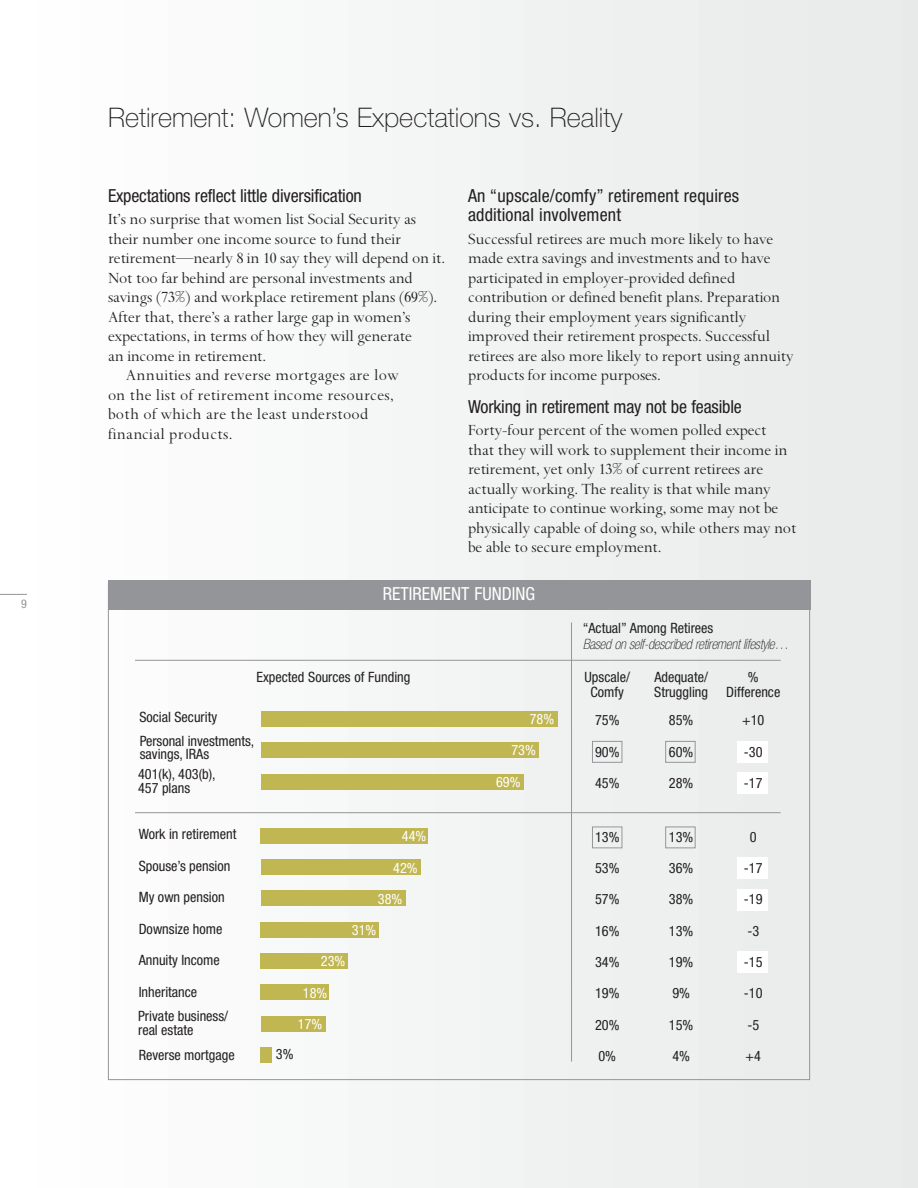
<style>
.page{position:relative;width:918px;height:1188px;background:#f3f5f4}
.page>*{position:absolute;margin:0;border:0;box-sizing:border-box;transform-origin:0 0}
.t1{font:100 27px "Helvetica Neue";color:#231f20}
.t2{font:condensed 18px "Helvetica Neue";letter-spacing:-.01em;color:#231f20}
.t3{font:condensed 18px/19.5px "Helvetica Neue";letter-spacing:.01em;color:#231f20}
.t4{font:condensed 18px "Helvetica Neue";color:#fff}
.t5{font:17.25px/19.5px "Spectrum";letter-spacing:-.01em;color:#231f20}
.t6{font:17.25px "Spectrum";letter-spacing:.015em;color:#231f20}
.t7{font:condensed 14.25px/31.3px "Helvetica Neue";color:#231f20}
.t8{font:italic 100 condensed 14.25px "Helvetica Neue";letter-spacing:-.02em;color:#231f20}
.t9{font:condensed 14.25px/31.2px "Helvetica Neue";color:#fff}
.t10{font:condensed 12px "Helvetica Neue";color:#939598}
</style>
<div class="page">
<div style="left:108px;top:580px;width:702px;height:30px;background:#939598"></div>
<div style="left:261px;top:1047px;width:11px;height:15px;background:#c0b652"></div>
<div style="left:261px;top:1016px;width:64px;height:15px;background:#c0b652"></div>
<div style="left:261px;top:985px;width:68px;height:15px;background:#c0b652"></div>
<div style="left:261px;top:953px;width:87px;height:15px;background:#c0b652"></div>
<div style="left:261px;top:922px;width:118px;height:15px;background:#c0b652"></div>
<div style="left:261px;top:891px;width:144px;height:15px;background:#c0b652"></div>
<div style="left:261px;top:859px;width:160px;height:15px;background:#c0b652"></div>
<div style="left:261px;top:828px;width:167px;height:15px;background:#c0b652"></div>
<div style="left:261px;top:774px;width:262px;height:15px;background:#c0b652"></div>
<div style="left:261px;top:743px;width:278px;height:15px;background:#c0b652"></div>
<div style="left:261px;top:711px;width:297px;height:16px;background:#c0b652"></div>
<div style="left:592px;top:741px;width:30px;height:22px;border:1px solid #939598"></div>
<div style="left:665px;top:741px;width:31px;height:22px;border:1px solid #939598"></div>
<div style="left:592px;top:827px;width:30px;height:21px;border:1px solid #939598"></div>
<div style="left:665px;top:827px;width:31px;height:21px;border:1px solid #939598"></div>
<hr style="left:135px;top:812px;width:646px;height:1px;background:#939598">
<div style="left:738px;top:951px;width:30px;height:22px;background:#fff"></div>
<div style="left:738px;top:889px;width:30px;height:22px;background:#fff"></div>
<div style="left:738px;top:857px;width:30px;height:22px;background:#fff"></div>
<div style="left:738px;top:772px;width:30px;height:22px;background:#fff"></div>
<div style="left:738px;top:741px;width:30px;height:22px;background:#fff"></div>
<hr style="left:135px;top:660px;width:646px;height:1px;background:#939598">
<hr style="left:571px;top:622px;width:1px;height:440px;background:#939598">
<svg style="left:0;top:594px;width:27px;height:1px"></svg>
<p class="t10" style="left:21px;top:599px;width:7px">9</p>
<h1 class="t1" style="left:108px;top:108px;width:516px">Retirement: Women’s Expectations vs. Reality</h1>
<p class="t2" style="left:108px;top:189px;width:255px">Expectations reflect little diversification</p>
<p class="t5" style="left:108px;top:211px;width:310px">It’s no surprise that women list Social Security as</p>
<p class="t5" style="left:108px;top:230px;width:295px">their number one income source to fund their</p>
<p class="t5" style="left:108px;top:250px;width:339px">retirement—nearly 8 in 10 say they will depend on it.</p>
<p class="t5" style="left:108px;top:269px;width:306px">Not too far behind are personal investments and</p>
<p class="t5" style="left:108px;top:289px;width:331px">savings (73%) and workplace retirement plans (69%).</p>
<p class="t5" style="left:108px;top:308px;width:304px">After that, there’s a rather large gap in women’s</p>
<p class="t5" style="left:108px;top:328px;width:306px">expectations, in terms of how they will generate</p>
<p class="t5" style="left:108px;top:347px;width:160px">an income in retirement.</p>
<p class="t6" style="left:126px;top:369px;width:274px">Annuities and reverse mortgages are low</p>
<p class="t6" style="left:108px;top:388px;width:287px">on the list of retirement income resources,</p>
<p class="t6" style="left:108px;top:408px;width:262px">both of which are the least understood</p>
<p class="t6" style="left:108px;top:427px;width:126px">financial products.</p>
<p class="t3" style="left:468px;top:187px;width:273px">An “upscale/comfy” retirement requires additional involvement</p>
<p class="t5" style="left:468px;top:230px;width:327px">Successful retirees are much more likely to have made extra savings and investments and to have participated in employer-provided defined contribution or defined benefit plans. Preparation during their employment years significantly improved their retirement prospects. Successful retirees are also more likely to report using annuity products for income purposes.</p>
<p class="t2" style="left:468px;top:400px;width:275px">Working in retirement may not be feasible</p>
<p class="t5" style="left:468px;top:422px;width:330px">Forty-four percent of the women polled expect that they will work to supplement their income in retirement, yet only 13% of current retirees are actually working. The reality is that while many anticipate to continue working, some may not be physically capable of doing so, while others may not be able to secure employment.</p>
<p class="t4" style="left:383px;top:587px;width:154px">RETIREMENT FUNDING</p>
<p class="t7" style="left:139px;top:703px;width:79px">Social Security</p>
<p class="t7" style="left:256px;top:662px;width:155px">Expected Sources of Funding</p>
<p class="t7" style="left:140px;top:735px;width:116px;line-height:13.5px">Personal investments, savings, IRAs</p>
<p class="t7" style="left:138px;top:768px;width:76px;line-height:13.6px">401(k) 403(b)<br>457 plans</p>
<p class="t7" style="left:139px;top:820px;width:99px">Work in retirement</p>
<p class="t7" style="left:139px;top:851px;width:93px">Spouse’s pension</p>
<p class="t7" style="left:139px;top:883px;width:88px">My own pension</p>
<p class="t7" style="left:139px;top:914px;width:85px">Downsize home</p>
<p class="t7" style="left:139px;top:946px;width:83px">Annuity Income</p>
<p class="t7" style="left:139px;top:977px;width:60px">Inheritance</p>
<p class="t7" style="left:138px;top:1011px;width:92px;line-height:13.5px">Private business/ real estate</p>
<p class="t7" style="left:139px;top:1040px;width:98px">Reverse mortgage</p>
<p class="t7" style="left:276px;top:1040px;width:19px">3%</p>
<p class="t9" style="left:402px;top:822px;width:26px">44%</p>
<p class="t9" style="left:378px;top:853px;width:41px;text-indent:15px">42%<br>38%</p>
<p class="t9" style="left:352px;top:916px;width:26px">31%</p>
<p class="t9" style="left:321px;top:947px;width:26px">23%</p>
<p class="t9" style="left:305px;top:978px;width:24px;text-align:center">8%<br>7%</p>
<p class="t9" style="left:511px;top:705px;width:44px;text-indent:18px">78%<br>73%</p>
<p class="t9" style="left:496px;top:768px;width:26px">69%</p>
<p class="t7" style="left:583px;top:614px;width:132px">“Actual” Among Retirees</p>
<p class="t8" style="left:583px;top:639px;width:208px">Based on self-described retirement lifestyle…</p>
<p class="t7" style="left:585px;top:670px;width:47px;line-height:15.3px;text-align:center">Upscale/<br>Comfy</p>
<p class="t7" style="left:595px;top:706px;width:26px;text-align:justify">75% 90% 45%</p>
<p class="t7" style="left:595px;top:822px;width:26px">13%<br>53%</p>
<p class="t7" style="left:595px;top:885px;width:26px">57%<br>16%</p>
<p class="t7" style="left:595px;top:947px;width:26px">34%</p>
<p class="t7" style="left:595px;top:979px;width:26px">19%</p>
<p class="t7" style="left:595px;top:1010px;width:26px">20%</p>
<p class="t7" style="left:598px;top:1041px;width:19px">0%</p>
<p class="t7" style="left:654px;top:670px;width:55px;line-height:15.3px">Adequate/<br>Struggling</p>
<p class="t7" style="left:669px;top:706px;width:26px">85%<br>60%</p>
<p class="t7" style="left:669px;top:769px;width:26px">28%</p>
<p class="t7" style="left:669px;top:822px;width:26px;text-align:justify">13% 36% 38%</p>
<p class="t7" style="left:669px;top:916px;width:26px">13%</p>
<p class="t7" style="left:669px;top:947px;width:26px">19%<br>9%</p>
<p class="t7" style="left:669px;top:1010px;width:26px">15%</p>
<p class="t7" style="left:672px;top:1042px;width:19px">4%</p>
<p class="t7" style="left:726px;top:670px;width:56px;line-height:15.3px;text-align:center">%<br>Difference</p>
<p class="t7" style="left:742px;top:706px;width:24px">+10 -30</p>
<p class="t7" style="left:744px;top:769px;width:20px">-17</p>
<p class="t7" style="left:744px;top:822px;width:20px;text-align:center">0 -17 -19</p>
<p class="t7" style="left:747px;top:916px;width:13px">-3</p>
<p class="t7" style="left:744px;top:947px;width:20px">-15 -10</p>
<p class="t7" style="left:747px;top:1010px;width:13px">-5</p>
<p class="t7" style="left:746px;top:1042px;width:17px">+4</p>
</div>
